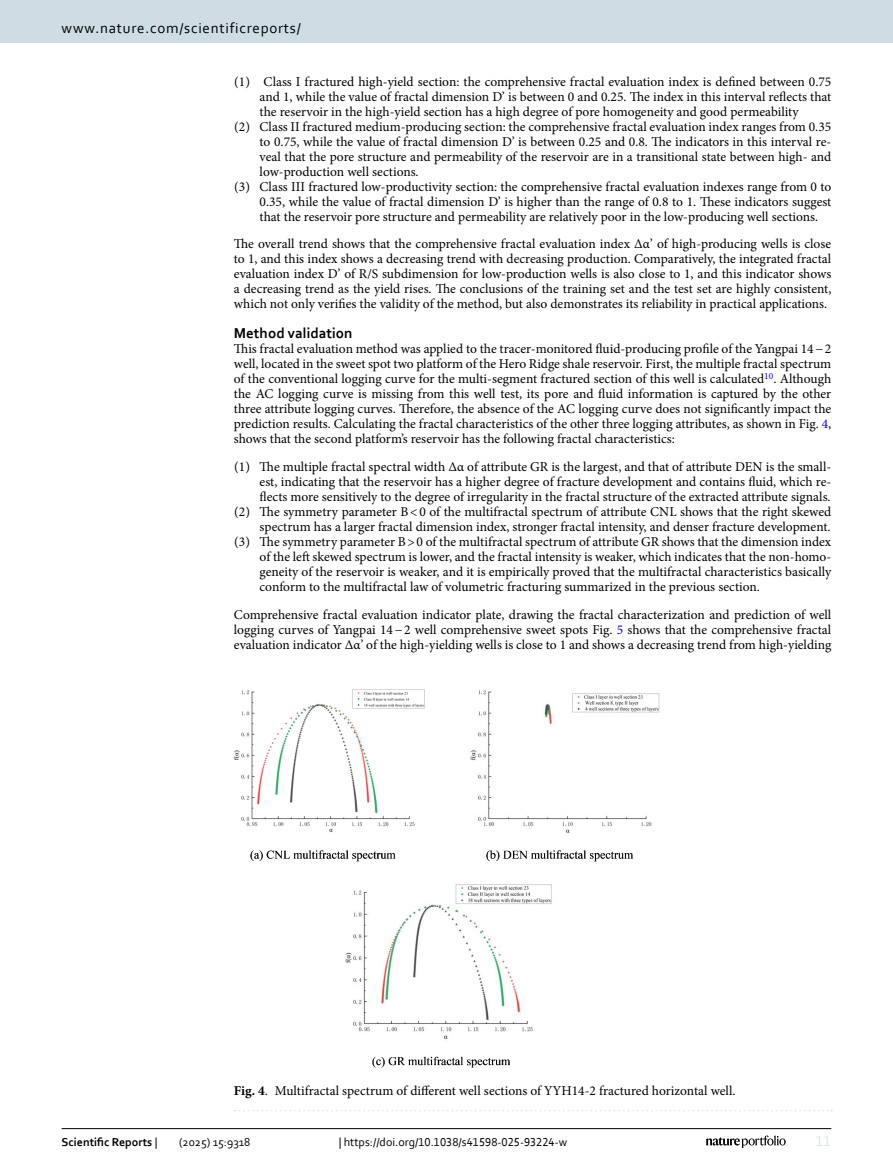
<style>
.page{position:relative;width:893px;height:1174px;background:#fff}
.page>*{position:absolute;margin:0;border:0;box-sizing:border-box;transform-origin:0 0}
.t1{font:15px "Corbel";letter-spacing:.05em;color:#000}
.Head_2{font:700 15px "Corbel";color:#000}
.t2{font:15px "Corbel";color:#d9e4eb}
.Body_Text{font:13.5px/15px "Minion Pro";color:#000;text-align:justify}
.Ordered_L1_1_3{font:13.5px/15px "Minion Pro";color:#000;text-align:justify}
.Ordered_L1_1_2{font:13.5px/15px "Minion Pro";color:#000;text-align:justify}
.Figure_Caption{font:13.5px "Minion Pro";color:#000}
.t3{font:12px "Corbel";color:#000}
.t4{font:700 12px "Corbel";color:#000}
.s1{color:#00f}
.s2{font-weight:700}
.s3{font-weight:400}
</style>
<div class="page">
<img style="left:234px;top:690px;width:425px;height:377px">
<svg style="left:235px;top:1110px;width:597px;height:1px"></svg>
<hr style="left:62px;top:1128px;width:769px;height:1px;background:#000">
<svg style="left:706px;top:1135px;width:80px;height:12px"></svg>
<div style="left:0;top:0;width:893px;height:43px;background:#cedde4"></div>
<p class="t1" style="left:62px;top:18px;width:241px">www.nature.com/scientificreports/</p>
<p class="Ordered_L1_1_3" style="left:260px;top:74px;width:573px;text-indent:-25px">(1) Class I fractured high-yield section: the comprehensive fractal evaluation index is defined between 0.75 and 1, while the value of fractal dimension D’ is between 0 and 0.25. The index in this interval reflects that the reservoir in the high-yield section has a high degree of pore homogeneity and good permeability</p>
<p class="Ordered_L1_1_3" style="left:260px;top:119px;width:573px;text-indent:-25px">(2) Class II fractured medium-producing section: the comprehensive fractal evaluation index ranges from 0.35 to 0.75, while the value of fractal dimension D’ is between 0.25 and 0.8. The indicators in this interval re&shy;veal that the pore structure and permeability of the reservoir are in a transitional state between high- and low-production well sections.</p>
<p class="Ordered_L1_1_3" style="left:260px;top:179px;width:573px;text-indent:-25px">(3) Class III fractured low-productivity section: the comprehensive fractal evaluation indexes range from 0 to 0.35, while the value of fractal dimension D’ is higher than the range of 0.8 to 1. These indicators suggest that the reservoir pore structure and permeability are relatively poor in the low-producing well sections.</p>
<p class="Body_Text" style="left:234px;top:237px;width:599px">The overall trend shows that the comprehensive fractal evaluation index ∆α’ of high-producing wells is close to 1, and this index shows a decreasing trend with decreasing production. Comparatively, the integrated fractal evaluation index D’ of R/S subdimension for low-production wells is also close to 1, and this indicator shows a decreasing trend as the yield rises. The conclusions of the training set and the test set are highly consistent, which not only verifies the validity of the method, but also demonstrates its reliability in practical applications.</p>
<p class="Head_2" style="left:234px;top:324px;width:120px">Method validation</p>
<p class="Body_Text" style="left:234px;top:342px;width:599px">This fractal evaluation method was applied to the tracer-monitored fluid-producing profile of the Yangpai 14−2 well, located in the sweet spot two platform of the Hero Ridge shale reservoir. First, the multiple fractal spectrum of the conventional logging curve for the multi-segment fractured section of this well is calculated<sup>10</sup>. Although the AC logging curve is missing from this well test, its pore and fluid information is captured by the other three attribute logging curves. Therefore, the absence of the AC logging curve does not significantly impact the prediction results. Calculating the fractal characteristics of the other three logging attributes, as shown in Fig. <span class="s1">4</span>, shows that the second platform’s reservoir has the following fractal characteristics:</p>
<p class="Ordered_L1_1_2" style="left:260px;top:459px;width:573px;text-indent:-25px">(1) The multiple fractal spectral width ∆α of attribute GR is the largest, and that of attribute DEN is the small&shy;est, indicating that the reservoir has a higher degree of fracture development and contains fluid, which re&shy;flects more sensitively to the degree of irregularity in the fractal structure of the extracted attribute signals.</p>
<p class="Ordered_L1_1_2" style="left:234px;top:504px;width:599px;text-align:right">(2) The symmetry parameter B&lt;0 of the multifractal spectrum of attribute CNL shows that the right skewed spectrum has a larger fractal dimension index, stronger fractal intensity, and denser fracture development.</p>
<p class="Ordered_L1_1_2" style="left:260px;top:534px;width:573px;text-indent:-25px">(3) The symmetry parameter B&gt;0 of the multifractal spectrum of attribute GR shows that the dimension index of the left skewed spectrum is lower, and the fractal intensity is weaker, which indicates that the non-homo&shy;geneity of the reservoir is weaker, and it is empirically proved that the multifractal characteristics basically conform to the multifractal law of volumetric fracturing summarized in the previous section.</p>
<p class="Body_Text" style="left:234px;top:607px;width:599px">Comprehensive fractal evaluation indicator plate, drawing the fractal characterization and prediction of well logging curves of Yangpai 14−2 well comprehensive sweet spots Fig. <span class="s1">5</span> shows that the comprehensive fractal evaluation indicator ∆α’ of the high-yielding wells is close to 1 and shows a decreasing trend from high-yielding</p>
<p class="Figure_Caption" style="left:234px;top:1082px;width:503px"><span class="s2">Fig. 4</span>. Multifractal spectrum of different well sections of YYH14-2 fractured horizontal well.</p>
<p class="t4" style="left:62px;top:1134px;width:97px">Scientific Reports <span class="s3">|</span></p>
<p class="t3" style="left:179px;top:1134px;width:73px">(2025) 15:9318</p>
<p class="t3" style="left:339px;top:1134px;width:230px">| https://doi.org/10.1038/s41598-025-93224-w</p>
<p class="t2" style="left:816px;top:1132px;width:17px">11</p>
</div>
